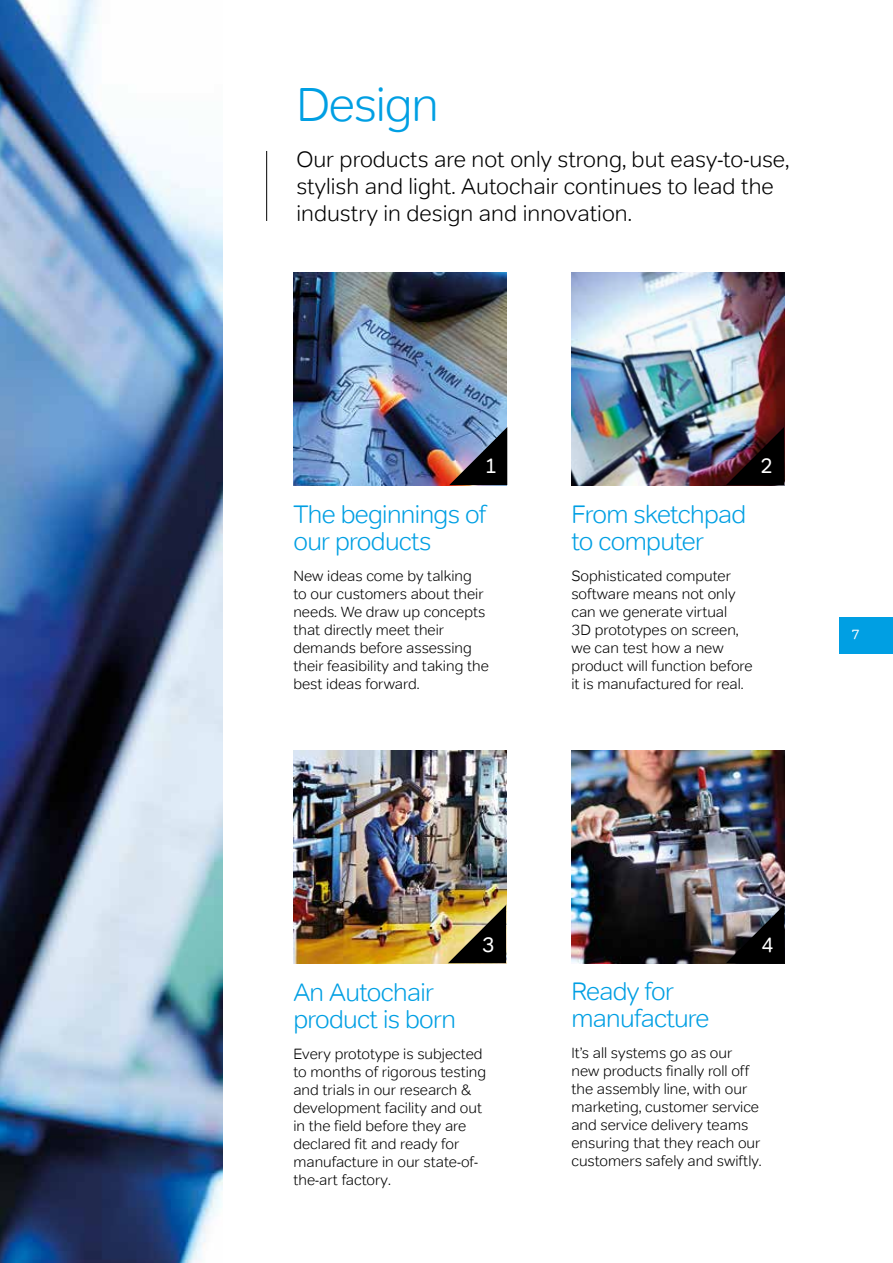
<style>
.page{position:relative;width:893px;height:1263px;background:#fff}
.page>*{position:absolute;margin:0;border:0;box-sizing:border-box;transform-origin:0 0}
.t1{font:300 48px "Tondo";letter-spacing:-.025em;color:#009fe3}
.t2{font:300 25.5px/27px "Tondo";letter-spacing:-.025em;color:#009fe3}
.t3{font:300 22.5px/27px "Tondo";color:#000}
.t4{font:21px "Tondo";color:#fff}
.t5{font:300 15px/18px "Tondo";color:#000}
.t6{font:13.5px "Tondo";color:#fff}
</style>
<div class="page">
<img style="left:0;top:0;width:223px;height:1263px">
<img style="left:571px;top:272px;width:213px;height:213px">
<img style="left:293px;top:272px;width:213px;height:213px">
<svg style="left:449px;top:427px;width:58px;height:58px;background:#4a4f61"></svg>
<img style="left:726px;top:427px;width:58px;height:58px">
<img style="left:293px;top:750px;width:213px;height:213px">
<svg style="left:448px;top:905px;width:58px;height:58px;background:#706335"></svg>
<img style="left:571px;top:750px;width:213px;height:213px">
<svg style="left:726px;top:905px;width:58px;height:58px;background:#424145"></svg>
<div style="left:839px;top:617px;width:54px;height:36px;background:#009fe3"></div>
<hr style="left:266px;top:151px;width:1px;height:70px;background:#000">
<h1 class="t1" style="left:296px;top:76px;width:144px">Design</h1>
<h3 class="t3" style="left:296px;top:146px;width:494px">Our products are not only strong, but easy-to-use, stylish and light. Autochair continues to lead the industry in design and innovation.</h3>
<h3 class="t4" style="left:485px;top:453px;width:14px">1</h3>
<h3 class="t4" style="left:760px;top:453px;width:14px">2</h3>
<h2 class="t2" style="left:293px;top:500px;width:195px">The beginnings of our products</h2>
<p class="t5" style="left:293px;top:566px;width:197px">New ideas come by talking to our customers about their needs. We draw up concepts that directly meet their demands before assessing their feasibility and taking the best ideas forward.</p>
<h2 class="t2" style="left:571px;top:500px;width:176px">From sketchpad to computer</h2>
<p class="t5" style="left:571px;top:566px;width:183px">Sophisticated computer software means not only can we generate virtual<br>3D prototypes on screen, we can test how a new product will function before it is manufactured for real.</p>
<p class="t6" style="left:851px;top:626px;width:10px">7</p>
<h3 class="t4" style="left:482px;top:932px;width:14px">3</h3>
<h3 class="t4" style="left:761px;top:932px;width:14px">4</h3>
<h2 class="t2" style="left:293px;top:979px;width:164px">An Autochair product is born</h2>
<p class="t5" style="left:293px;top:1045px;width:194px">Every prototype is subjected to months of rigorous testing and trials in our research &amp; development facility and out in the field before they are declared fit and ready for manufacture in our state-of&shy;the-art factory.</p>
<h2 class="t2" style="left:571px;top:978px;width:140px">Ready for manufacture</h2>
<p class="t5" style="left:571px;top:1044px;width:192px">It’s all systems go as our new products finally roll off the assembly line, with our marketing, customer service and service delivery teams ensuring that they reach our customers safely and swiftly.</p>
</div>
